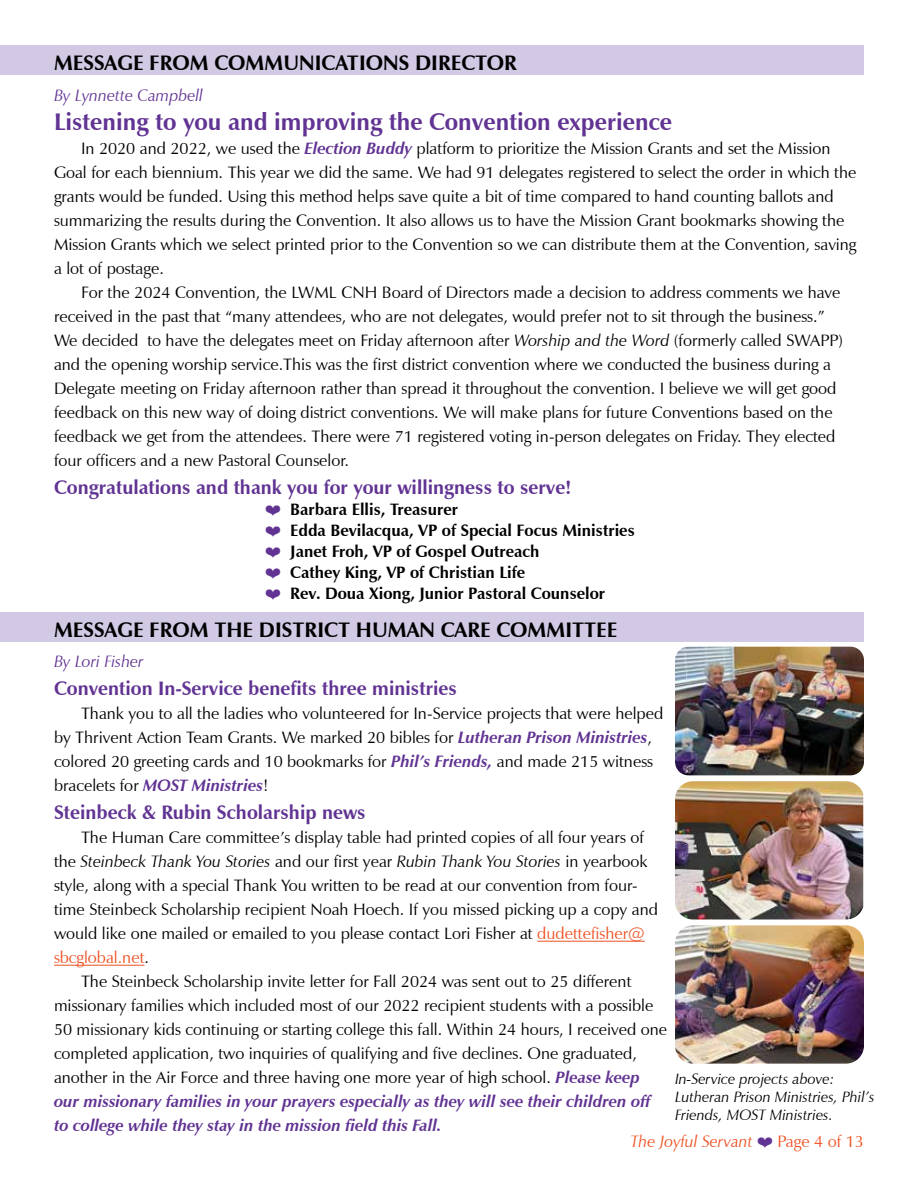
<style>
.page{position:relative;width:918px;height:1188px;background:#fff}
.page>*{position:absolute;margin:0;border:0;box-sizing:border-box;transform-origin:0 0}
.t1{font:700 24px "Zapf Humanist 601 BT";color:#613393}
.t2{font:700 21px "Zapf Humanist 601 BT";color:#000}
.t3{font:700 19.5px "Zapf Humanist 601 BT";color:#613393}
.t4{font:16.5px/24px "Zapf Humanist 601 BT";color:#000}
.t5{font:700 16.5px/21px "Zapf Humanist 601 BT";color:#000}
.t6{font:italic 700 16.5px "Zapf Humanist 601 BT";color:#613393}
.t7{font:italic 16.5px "Zapf Humanist 601 BT";color:#000}
.t8{font:italic 16.5px "Zapf Humanist 601 BT";color:#613393}
.t9{font:16.5px "Zapf Humanist 601 BT";color:#f05123}
.t10{font:italic 16.5px "Zapf Humanist 601 BT";color:#f05123}
.t11{font:italic 15px/18px "Zapf Humanist 601 BT";color:#000}
.s1{font-weight:700;font-style:italic;color:#613393}
.s2{font-style:italic}
.s3{font-style:normal}
.s4{color:#f05123}
.s5{color:#000}
</style>
<div class="page">
<div style="left:0;top:46px;width:864px;height:29px;background:#d2c9e4"></div>
<div style="left:0;top:613px;width:864px;height:29px;background:#d2c9e4"></div>
<hr style="left:537px;top:941px;width:108px;height:1px;background:#f05123">
<hr style="left:54px;top:965px;width:90px;height:1px;background:#f05123">
<img style="left:675px;top:647px;width:189px;height:128px">
<img style="left:675px;top:781px;width:188px;height:139px">
<img style="left:675px;top:925px;width:189px;height:139px">
<p class="t2" style="left:54px;top:50px;width:465px">MESSAGE FROM COMMUNICATIONS DIRECTOR</p>
<p class="t8" style="left:54px;top:85px;width:151px">By Lynnette Campbell</p>
<h1 class="t1" style="left:54px;top:107px;width:620px">Listening to you and improving the Convention experience</h1>
<p class="t4" style="left:54px;top:136px;width:804px;text-indent:27px">In 2020 and 2022, we used the <span class="s1">Election Buddy</span> platform to prioritize the Mission Grants and set the Mission Goal for each biennium. This year we did the same. We had 91 delegates registered to select the order in which the grants would be funded. Using this method helps save quite a bit of time compared to hand counting ballots and summarizing the results during the Convention. It also allows us to have the Mission Grant bookmarks showing the Mission Grants which we select printed prior to the Convention so we can distribute them at the Convention, saving a lot of postage.</p>
<p class="t4" style="left:54px;top:280px;width:791px;text-indent:27px">For the 2024 Convention, the LWML CNH Board of Directors made a decision to address comments we have received in the past that “many attendees, who are not delegates, would prefer not to sit through the business.” We decided to have the delegates meet on Friday afternoon after <span class="s2">Worship and the Word</span> (formerly called SWAPP) and the opening worship service.This was the first district convention where we conducted the business during a Delegate meeting on Friday afternoon rather than spread it throughout the convention. I believe we will get good feedback on this new way of doing district conventions. We will make plans for future Conventions based on the feedback we get from the attendees. There were 71 registered voting in-person delegates on Friday. They elected four officers and a new Pastoral Counselor.</p>
<p class="t3" style="left:54px;top:475px;width:519px">Congratulations and thank you for your willingness to serve!</p>
<p class="t5" style="left:290px;top:499px;width:346px">Barbara Ellis, Treasurer<br>Edda Bevilacqua, VP of Special Focus Ministries Janet Froh, VP of Gospel Outreach<br>Cathey King, VP of Christian Life<br>Rev. Doua Xiong, Junior Pastoral Counselor</p>
<p class="t2" style="left:54px;top:617px;width:565px">MESSAGE FROM THE DISTRICT HUMAN CARE COMMITTEE</p>
<p class="t8" style="left:54px;top:652px;width:91px">By Lori Fisher</p>
<p class="t3" style="left:54px;top:676px;width:405px">Convention In-Service benefits three ministries</p>
<p class="t4" style="left:54px;top:702px;width:611px;text-indent:27px">Thank you to all the ladies who volunteered for In-Service projects that were helped by Thrivent Action Team Grants. We marked 20 bibles for <span class="s1">Lutheran Prison Ministries</span>, colored 20 greeting cards and 10 bookmarks for <span class="s1">Phil’s Friends,</span> and made 215 witness bracelets for <span class="s1">MOST Ministries</span>!</p>
<p class="t3" style="left:54px;top:800px;width:313px">Steinbeck &amp; Rubin Scholarship news</p>
<p class="t4" style="left:81px;top:825px;width:564px">The Human Care committee’s display table had printed copies of all four years of</p>
<p class="t7" style="left:54px;top:851px;width:595px"><span class="s3">the</span> Steinbeck Thank You Stories <span class="s3">and our first year</span> Rubin Thank You Stories <span class="s3">in yearbook</span></p>
<p class="t4" style="left:54px;top:873px;width:585px">style, along with a special Thank You written to be read at our convention from four-</p>
<p class="t4" style="left:54px;top:897px;width:606px">time Steinbeck Scholarship recipient Noah Hoech. If you missed picking up a copy and</p>
<p class="t4" style="left:54px;top:921px;width:592px">would like one mailed or emailed to you please contact Lori Fisher at <span class="s4">dudettefisher@</span></p>
<p class="t9" style="left:54px;top:947px;width:96px">sbcglobal.net<span class="s5">.</span></p>
<p class="t4" style="left:81px;top:969px;width:552px">The Steinbeck Scholarship invite letter for Fall 2024 was sent out to 25 different</p>
<p class="t4" style="left:54px;top:993px;width:601px">missionary families which included most of our 2022 recipient students with a possible</p>
<p class="t4" style="left:54px;top:1017px;width:615px">50 missionary kids continuing or starting college this fall. Within 24 hours, I received one</p>
<p class="t4" style="left:54px;top:1041px;width:584px">completed application, two inquiries of qualifying and five declines. One graduated,</p>
<p class="t4" style="left:54px;top:1065px;width:587px">another in the Air Force and three having one more year of high school. <span class="s1">Please keep</span></p>
<p class="t6" style="left:54px;top:1091px;width:598px">our missionary families in your prayers especially as they will see their children off</p>
<p class="t6" style="left:54px;top:1115px;width:389px">to college while they stay in the mission field this Fall.</p>
<p class="t11" style="left:675px;top:1070px;width:201px">In-Service projects above:<br>Lutheran Prison Ministries, Phil’s<br>Friends, MOST Ministries.</p>
<p class="t10" style="left:631px;top:1131px;width:124px">The Joyful Servant</p>
<p class="t9" style="left:778px;top:1131px;width:88px">Page 4 of 13</p>
</div>
